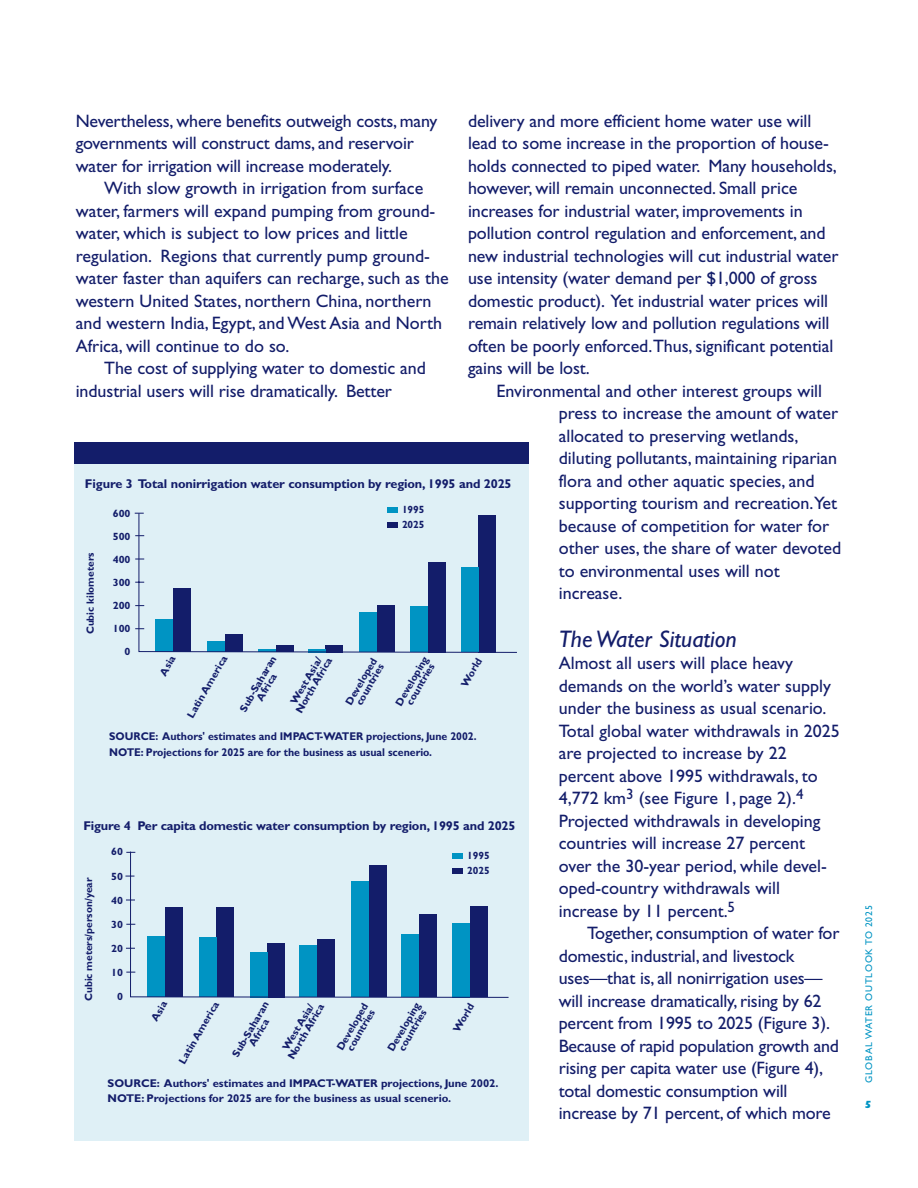
<style>
.page{position:relative;width:918px;height:1188px;background:#fff}
.page>*{position:absolute;margin:0;border:0;box-sizing:border-box;transform-origin:0 0}
.t1{font:italic 24px "Gill Sans";color:#131d6a}
.t2{font:18px/22.5px "Gill Sans";letter-spacing:-.005em;color:#131d6a}
.t3{font:700 12.75px "Gill Sans";letter-spacing:-.01em;color:#131d6a}
.t4{font:700 11.25px/15px "Gill Sans";color:#131d6a}
.t5{font:700 11.25px/15.9px "Gill Sans";color:#131d6a;scale:.94 1}
.t6{font:700 10.5px/9px "Gill Sans";color:#131d6a;text-align:center}
.t7{font:800 10.5px "Gill Sans";color:#0094c3}
.t8{font:9.75px "Gill Sans";letter-spacing:.075em;color:#0094c3}
</style>
<div class="page">
<div style="left:74px;top:449px;width:455px;height:692px;background:#dff0f6"></div>
<div style="left:74px;top:442px;width:454px;height:22px;background:#131d6a"></div>
<svg style="left:125px;top:851px;width:384px;height:147px"></svg>
<div style="left:388px;top:507px;width:10px;height:5px;background:#0094c3"></div>
<svg style="left:134px;top:513px;width:383px;height:140px"></svg>
<p class="t2" style="left:76px;top:112px;width:363px">Nevertheless, where benefits outweigh costs, many governments will construct dams, and reservoir water for irrigation will increase moderately.</p>
<p class="t2" style="left:76px;top:179px;width:375px;text-indent:29px">With slow growth in irrigation from surface water, farmers will expand pumping from ground&shy;water, which is subject to low prices and little regulation. Regions that currently pump ground&shy;water faster than aquifers can recharge, such as the western United States, northern China, northern and western India, Egypt, and West Asia and North Africa, will continue to do so.</p>
<p class="t2" style="left:76px;top:359px;width:352px;text-indent:29px">The cost of supplying water to domestic and industrial users will rise dramatically. Better</p>
<p class="t2" style="left:468px;top:112px;width:372px">delivery and more efficient home water use will lead to some increase in the proportion of house&shy;holds connected to piped water. Many households, however, will remain unconnected. Small price increases for industrial water, improvements in pollution control regulation and enforcement, and new industrial technologies will cut industrial water use intensity (water demand per $1,000 of gross domestic product). Yet industrial water prices will remain relatively low and pollution regulations will often be poorly enforced.Thus, significant potential gains will be lost.</p>
<p class="t2" style="left:559px;top:382px;width:284px;text-indent:-62px">Environmental and other interest groups will press to increase the amount of water allocated to preserving wetlands, diluting pollutants, maintaining riparian flora and other aquatic species, and supporting tourism and recreation.Yet because of competition for water for other uses, the share of water devoted to environmental uses will not increase.</p>
<h1 class="t1" style="left:559px;top:630px;width:180px">The Water Situation</h1>
<p class="t2" style="left:559px;top:654px;width:282px">Almost all users will place heavy demands on the world’s water supply under the business as usual scenario.<br>Total global water withdrawals in 2025 are projected to increase by 22 percent above 1995 withdrawals, to 4,772 km<sup>3</sup> (see Figure 1, page 2).<sup>4<br></sup>Projected withdrawals in developing countries will increase 27 percent over the 30-year period, while devel&shy;oped-country withdrawals will increase by 11 percent.<sup>5</sup></p>
<p class="t2" style="left:559px;top:924px;width:282px;text-indent:29px">Together, consumption of water for domestic, industrial, and livestock uses—that is, all nonirrigation uses— will increase dramatically, rising by 62 percent from 1995 to 2025 (Figure 3).<br>Because of rapid population growth and rising per capita water use (Figure 4), total domestic consumption will increase by 71 percent, of which more</p>
<p class="t3" style="left:85px;top:479px;width:428px">Figure 3 Total nonirrigation water consumption by region, 1995 and 2025</p>
<p class="t6" style="left:402px;top:503px;width:24px;line-height:15px;text-align:left">1995<br>2025</p>
<p class="t6" style="left:113px;top:503px;width:19px;line-height:23px;text-align:right">600<br>500<br>400<br>300<br>200<br>100<br>0</p>
<p class="t6" style="left:87px;top:634px;width:83px;rotate:-90deg">Cubic kilometers</p>
<p class="t6" style="left:187px;top:715px;width:72px;rotate:-60deg">Latin America</p>
<p class="t6" style="left:240px;top:709px;width:64px;rotate:-60deg">Sub-Saharan<br>Africa</p>
<p class="t6" style="left:288px;top:706px;width:64px;rotate:-60deg">West Asia/<br>North Africa</p>
<p class="t5" style="left:109px;top:730px;width:392px">SOURCE: Authors' estimates and IMPACT-WATER projections, June 2002.<br>NOTE: Projections for 2025 are for the business as usual scenerio.</p>
<p class="t6" style="left:159px;top:673px;width:23px;rotate:-60deg">Asia</p>
<p class="t6" style="left:461px;top:684px;width:33px;rotate:-60deg">World</p>
<p class="t6" style="left:395px;top:703px;width:57px;rotate:-60deg">Developing countries</p>
<p class="t6" style="left:345px;top:702px;width:54px;rotate:-60deg">Developed countries</p>
<p class="t3" style="left:83px;top:822px;width:434px">Figure 4 Per capita domestic water consumption by region, 1995 and 2025</p>
<p class="t6" style="left:111px;top:849px;width:13px">60</p>
<p class="t6" style="left:111px;top:873px;width:13px">50</p>
<p class="t6" style="left:111px;top:897px;width:13px">40</p>
<p class="t6" style="left:111px;top:921px;width:13px">30</p>
<p class="t6" style="left:111px;top:945px;width:13px">20</p>
<p class="t6" style="left:111px;top:969px;width:13px">10</p>
<p class="t6" style="left:117px;top:994px;width:7px">0</p>
<p class="t6" style="left:467px;top:850px;width:24px;line-height:15px;text-align:left">1995<br>2025</p>
<p class="t6" style="left:85px;top:1001px;width:125px;rotate:-90deg">Cubic meters/person/year</p>
<p class="t6" style="left:151px;top:1018px;width:23px;rotate:-60deg">Asia</p>
<p class="t6" style="left:453px;top:1030px;width:33px;rotate:-60deg">World</p>
<p class="t6" style="left:178px;top:1061px;width:72px;rotate:-60deg">Latin America</p>
<p class="t6" style="left:232px;top:1055px;width:64px;rotate:-60deg">Sub-Saharan<br>Africa</p>
<p class="t6" style="left:280px;top:1052px;width:64px;rotate:-60deg">West Asia/<br>North Africa</p>
<p class="t4" style="left:108px;top:1077px;width:392px">SOURCE: Authors' estimates and IMPACT-WATER projections, June 2002.<br>NOTE: Projections for 2025 are for the business as usual scenerio.</p>
<p class="t6" style="left:387px;top:1049px;width:57px;rotate:-60deg">Developing countries</p>
<p class="t6" style="left:336px;top:1048px;width:54px;rotate:-60deg">Developed countries</p>
<p class="t8" style="left:866px;top:1083px;width:179px;rotate:-90deg">GLOBAL WATER OUTLOOK TO 2025</p>
<p class="t7" style="left:865px;top:1101px;width:9px">5</p>
</div>
